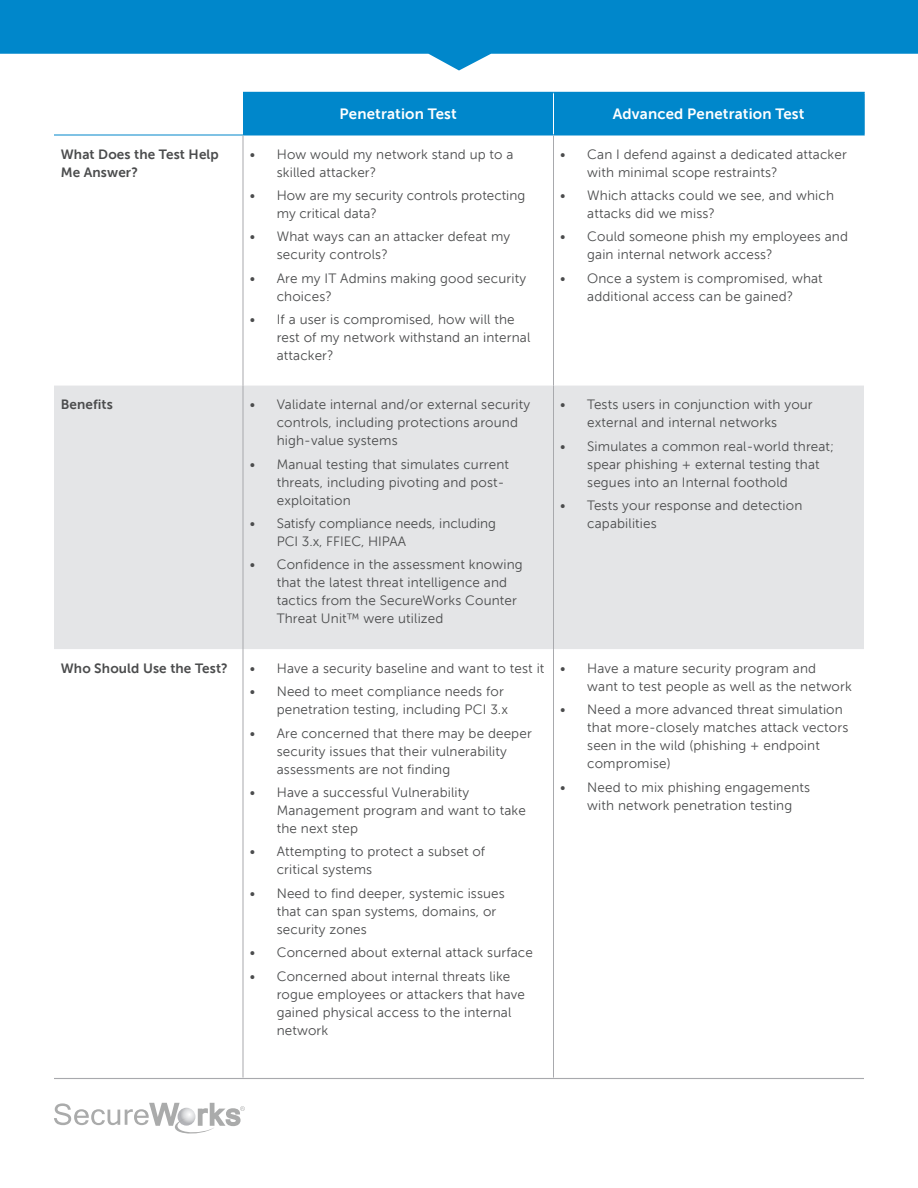
<style>
.page{position:relative;width:918px;height:1188px;background:#fff}
.page>*{position:absolute;margin:0;border:0;box-sizing:border-box;transform-origin:0 0}
.Subhead_2{font:700 15px "Museo Sans For Dell";letter-spacing:.01em;color:#fff}
.t1{font:13.5px/18px "Museo Sans For Dell";letter-spacing:.01em;color:#4b4c4d}
.Subhead_3{font:700 13.5px/18px "Museo Sans For Dell";letter-spacing:.01em;color:#4b4c4d}
</style>
<div class="page">
<svg style="left:0;top:0;width:918px;height:70px;fill:#0087cb"></svg>
<hr style="left:54px;top:1078px;width:810px;height:1px;background:#a8a9ad">
<svg style="left:54px;top:1103px;width:191px;height:31px"></svg>
<div style="left:243px;top:93px;width:620px;height:42px;background:#0087cb"></div>
<div style="left:54px;top:386px;width:810px;height:263px;background:#e4e5e7"></div>
<hr style="left:243px;top:92px;width:311px;height:1px;background:#0087cb">
<hr style="left:554px;top:92px;width:311px;height:1px;background:#0087cb">
<hr style="left:863px;top:93px;width:2px;height:42px;background:#0087cb">
<hr style="left:553px;top:93px;width:1px;height:42px;background:#fff">
<hr style="left:54px;top:135px;width:189px;height:1px;background:#0087cb">
<hr style="left:243px;top:135px;width:311px;height:1px;background:#0087cb">
<hr style="left:554px;top:135px;width:311px;height:1px;background:#0087cb">
<hr style="left:243px;top:135px;width:1px;height:251px;background:#a8a9ad">
<hr style="left:553px;top:135px;width:1px;height:251px;background:#a8a9ad">
<hr style="left:243px;top:386px;width:1px;height:263px;background:#a8a9ad">
<hr style="left:553px;top:386px;width:1px;height:263px;background:#a8a9ad">
<hr style="left:243px;top:649px;width:1px;height:429px;background:#a8a9ad">
<hr style="left:553px;top:649px;width:1px;height:429px;background:#a8a9ad">
<p class="Subhead_2" style="left:340px;top:106px;width:119px">Penetration Test</p>
<p class="Subhead_2" style="left:613px;top:106px;width:193px">Advanced Penetration Test</p>
<p class="Subhead_3" style="left:61px;top:145px;width:160px">What Does the Test Help<br>Me Answer?</p>
<p class="t1" style="left:277px;top:145px;width:238px;text-indent:-27px">• How would my network stand up to a skilled attacker?</p>
<p class="t1" style="left:277px;top:186px;width:250px;text-indent:-27px">• How are my security controls protecting my critical data?</p>
<p class="t1" style="left:277px;top:228px;width:235px;text-indent:-27px">• What ways can an attacker defeat my security controls?</p>
<p class="t1" style="left:277px;top:269px;width:251px;text-indent:-27px">• Are my IT Admins making good security choices?</p>
<p class="t1" style="left:277px;top:311px;width:255px;text-indent:-27px">• If a user is compromised, how will the rest of my network withstand an internal attacker?</p>
<p class="Subhead_3" style="left:61px;top:396px;width:54px">Benefits</p>
<p class="t1" style="left:277px;top:396px;width:255px;text-indent:-27px">• Validate internal and/or external security controls, including protections around high-value systems</p>
<p class="t1" style="left:277px;top:455px;width:234px;text-indent:-27px">• Manual testing that simulates current threats, including pivoting and post&shy;exploitation</p>
<p class="t1" style="left:277px;top:514px;width:221px;text-indent:-27px">• Satisfy compliance needs, including<br>PCI 3.x, FFIEC, HIPAA</p>
<p class="t1" style="left:277px;top:556px;width:247px;text-indent:-27px">• Confidence in the assessment knowing that the latest threat intelligence and tactics from the SecureWorks Counter Threat Unit™ were utilized</p>
<p class="Subhead_3" style="left:61px;top:659px;width:169px">Who Should Use the Test?</p>
<p class="t1" style="left:250px;top:659px;width:296px">• Have a security baseline and want to test it</p>
<p class="t1" style="left:277px;top:683px;width:233px;text-indent:-27px">• Need to meet compliance needs for penetration testing, including PCI 3.x</p>
<p class="t1" style="left:277px;top:724px;width:257px;text-indent:-27px">• Are concerned that there may be deeper security issues that their vulnerability assessments are not finding</p>
<p class="t1" style="left:277px;top:783px;width:251px;text-indent:-27px">• Have a successful Vulnerability<br>Management program and want to take the next step</p>
<p class="t1" style="left:277px;top:843px;width:210px;text-indent:-27px">• Attempting to protect a subset of critical systems</p>
<p class="t1" style="left:277px;top:884px;width:230px;text-indent:-27px">• Need to find deeper, systemic issues that can span systems, domains, or security zones</p>
<p class="t1" style="left:250px;top:944px;width:285px">• Concerned about external attack surface</p>
<p class="t1" style="left:277px;top:967px;width:250px;text-indent:-27px">• Concerned about internal threats like rogue employees or attackers that have gained physical access to the internal network</p>
<p class="t1" style="left:587px;top:145px;width:261px;text-indent:-27px">• Can I defend against a dedicated attacker with minimal scope restraints?</p>
<p class="t1" style="left:587px;top:186px;width:248px;text-indent:-27px">• Which attacks could we see, and which attacks did we miss?</p>
<p class="t1" style="left:587px;top:228px;width:262px;text-indent:-27px">• Could someone phish my employees and gain internal network access?</p>
<p class="t1" style="left:560px;top:269px;width:264px;text-align:center">• Once a system is compromised, what additional access can be gained?</p>
<p class="t1" style="left:587px;top:396px;width:227px;text-indent:-27px">• Tests users in conjunction with your external and internal networks</p>
<p class="t1" style="left:587px;top:437px;width:249px;text-indent:-27px">• Simulates a common real-world threat; spear phishing + external testing that segues into an Internal foothold</p>
<p class="t1" style="left:587px;top:496px;width:217px;text-indent:-27px">• Tests your response and detection capabilities</p>
<p class="t1" style="left:587px;top:659px;width:266px;text-indent:-27px">• Have a mature security program and<br>want to test people as well as the network</p>
<p class="t1" style="left:587px;top:701px;width:263px;text-indent:-27px">• Need a more advanced threat simulation that more-closely matches attack vectors seen in the wild (phishing + endpoint compromise)</p>
<p class="t1" style="left:587px;top:778px;width:224px;text-indent:-27px">• Need to mix phishing engagements with network penetration testing</p>
</div>
